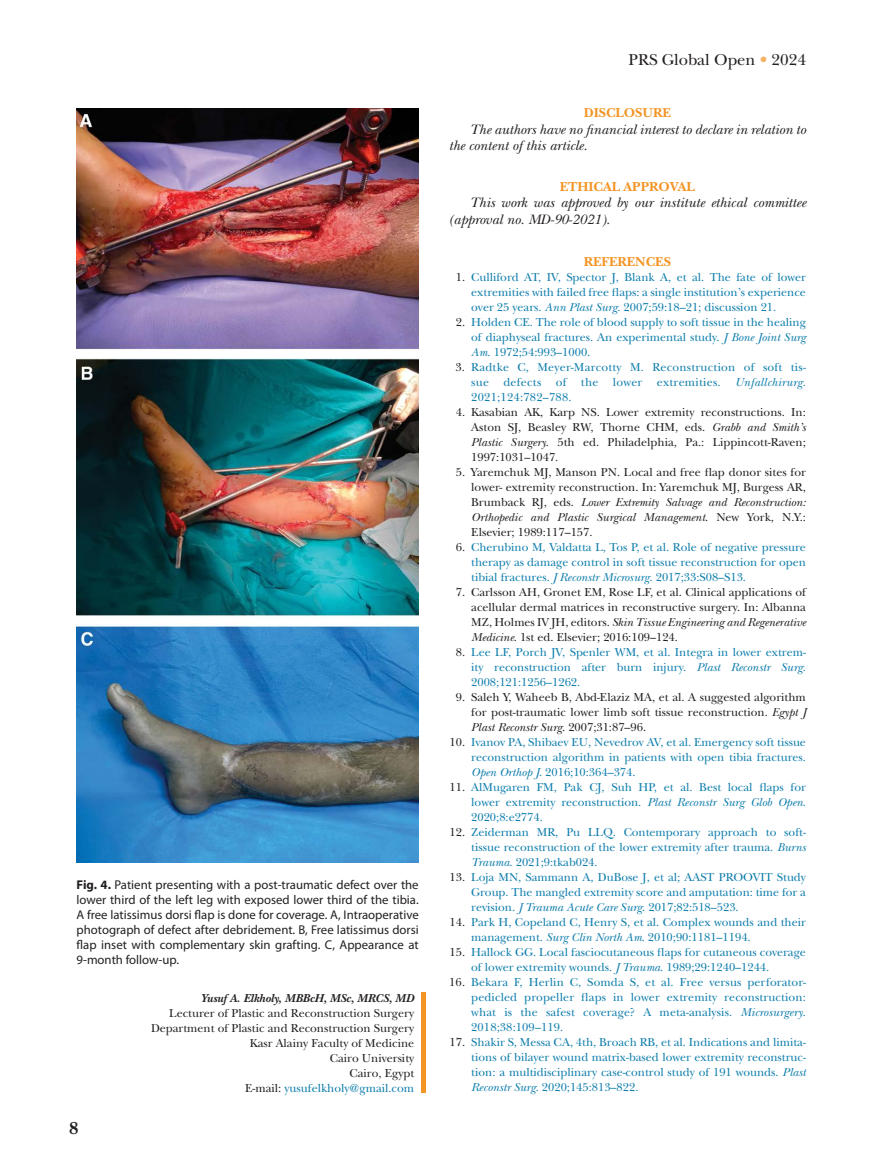
<style>
.page{position:relative;width:878px;height:1175px;background:#fff}
.page>*{position:absolute;margin:0;border:0;box-sizing:border-box;transform-origin:0 0}
.t1{font:700 18px "New Baskerville Std";color:#231f20}
.t2{font:16.5px "New Baskerville Std";color:#231f20}
.t3{font:italic 14.25px/16.5px "New Baskerville Std";color:#231f20}
.t4{font:700 13.5px "New Baskerville Std";color:#f39423}
.t5{font:12.75px/15px "Myriad Pro";color:#231f20;text-align:justify}
.t6{font:12px/15px "New Baskerville Std";color:#0f7eac;text-align:justify}
.t7{font:12px/15px "New Baskerville Std";color:#231f20;text-align:justify}
.t8{font:italic 700 12px "New Baskerville Std";color:#231f20}
.s1{font-weight:700}
.s2{color:#0f7eac}
.s3{color:#f7b163}
.s4{color:#231f20}
.s5{font-style:italic}
</style>
<div class="page">
<hr style="left:422px;top:992px;width:4px;height:15px;background:#f39423">
<hr style="left:422px;top:1007px;width:4px;height:15px;background:#f39423">
<hr style="left:422px;top:1022px;width:4px;height:15px;background:#f39423">
<hr style="left:422px;top:1037px;width:4px;height:15px;background:#f39423">
<hr style="left:422px;top:1052px;width:4px;height:15px;background:#f39423">
<hr style="left:422px;top:1067px;width:4px;height:15px;background:#f39423">
<hr style="left:422px;top:1076px;width:4px;height:16px;background:#f39423">
<img style="left:76px;top:108px;width:342px;height:754px">
<p class="t5" style="left:76px;top:876px;width:344px"><span class="s1">Fig. 4.</span> Patient presenting with a post-traumatic defect over the lower third of the left leg with exposed lower third of the tibia.<br>A free latissimus dorsi flap is done for coverage. A, I ntraoperative photograph of defect after debridement. B, Free latissimus dorsi flap inset with complementary skin grafting. C, Appearance at 9-month follow-up.</p>
<h1 class="t1" style="left:69px;top:1118px;width:11px">8</h1>
<p class="t8" style="left:201px;top:991px;width:215px">Yusuf A. Elkholy, MBBcH, MSc, MRCS, MD</p>
<p class="t7" style="left:151px;top:1005px;width:265px;text-align:right">Lecturer of Plastic and Reconstruction Surgery<br>Department of Plastic and Reconstruction Surgery<br>Kasr Alainy Faculty of Medicine<br>Cairo University<br>Cairo, Egypt<br>E-mail: <span class="s2">yusufelkholy@gmail.com</span></p>
<h2 class="t2" style="left:628px;top:50px;width:179px">PRS Global Open <span class="s3">•</span> 2024</h2>
<p class="t4" style="left:583px;top:105px;width:89px">DISCLOSURE</p>
<p class="t3" style="left:448px;top:121px;width:358px;text-indent:21px">The authors have no financial interest to declare in relation to the content of this article.</p>
<p class="t4" style="left:560px;top:178px;width:136px">ETHICAL APPROVAL</p>
<p class="t3" style="left:448px;top:194px;width:359px;text-indent:21px">This work was approved by our institute ethical committee (approval no. MD-90-2021).</p>
<p class="t4" style="left:583px;top:253px;width:89px">REFERENCES</p>
<p class="t6" style="left:471px;top:269px;width:336px;text-indent:-15px"><span class="s4">1.</span> Culliford AT, IV, Spector J, Blank A, et al. The fate of lower extremities with failed free flaps: a single institution’s experience over 25 years. <span class="s5">Ann Plast Surg</span>. 2007;59:18–21; discussion 21.</p>
<p class="t6" style="left:471px;top:314px;width:336px;text-indent:-15px"><span class="s4">2.</span> Holden CE. The role of blood supply to soft tissue in the healing of diaphyseal fractures. An experimental study. <span class="s5">J Bone Joint Surg Am</span>. 1972;54:993–1000.</p>
<p class="t6" style="left:471px;top:359px;width:336px;text-indent:-16px"><span class="s4">3.</span> Radtke C, Meyer-Marcotty M. Reconstruction of soft tis&shy;sue defects of the lower extremities. <span class="s5">Unfallchirurg</span>.<br>2021;124:782–788.</p>
<p class="t7" style="left:471px;top:404px;width:336px;text-indent:-15px">4. Kasabian AK, Karp NS. Lower extremity reconstructions. In:<br>Aston SJ, Beasley RW, Thorne CHM, eds. <span class="s5">Grabb and Smith’s Plastic Surgery</span>. 5th ed. Philadelphia, Pa.: Lippincott-Raven; 1997:1031–1047.</p>
<p class="t7" style="left:471px;top:464px;width:336px;text-indent:-15px">5. Yaremchuk MJ, Manson PN. Local and free flap donor sites for lower- extremity reconstruction. In: Yaremchuk MJ, Burgess AR, Brumback RJ, eds. <span class="s5">Lower Extremity Salvage and Reconstruction:<br>Orthopedic and Plastic Surgical Management</span>. New York, N.Y.:<br>Elsevier; 1989:117–157.</p>
<p class="t6" style="left:471px;top:539px;width:336px;text-indent:-15px"><span class="s4">6.</span> Cherubino M, Valdatta L, Tos P, et al. Role of negative pressure therapy as damage control in soft tissue reconstruction for open tibial fractures. <span class="s5">J Reconstr Microsurg</span>. 2017;33:S08–S13.</p>
<p class="t7" style="left:471px;top:584px;width:336px;text-indent:-15px">7. Carlsson AH, Gronet EM, Rose LF, et al. Clinical applications of acellular dermal matrices in reconstructive surgery. In: Albanna MZ, Holmes IV JH, editors. <span class="s5">Skin Tissue Engineering and Regenerative Medicine</span>. 1st ed. Elsevier; 2016:109–124.</p>
<p class="t6" style="left:471px;top:644px;width:336px;text-indent:-15px"><span class="s4">8.</span> Lee LF, Porch JV, Spenler WM, et al. Integra in lower extrem&shy;ity reconstruction after burn injury. <span class="s5">Plast Reconstr Surg</span>.<br>2008;121:1256–1262.</p>
<p class="t7" style="left:471px;top:689px;width:336px;text-indent:-15px">9. Saleh Y, Waheeb B, Abd-Elaziz MA, et al. A suggested algorithm for post-traumatic lower limb soft tissue reconstruction. <span class="s5">Egypt J Plast Reconstr Surg</span>. 2007;31:87–96.</p>
<p class="t6" style="left:471px;top:734px;width:336px;text-indent:-22px"><span class="s4">10.</span> Ivanov PA, Shibaev EU, Nevedrov AV, et al. Emergency soft tissue reconstruction algorithm in patients with open tibia fractures.<br><span class="s5">Open Orthop J</span>. 2016;10:364–374.</p>
<p class="t6" style="left:471px;top:779px;width:336px;text-indent:-22px"><span class="s4">11.</span> AlMugaren FM, Pak CJ, Suh HP, et al. Best local flaps for lower extremity reconstruction. <span class="s5">Plast Reconstr Surg Glob Open</span>.<br>2020;8:e2774.</p>
<p class="t6" style="left:471px;top:824px;width:336px;text-indent:-22px"><span class="s4">12.</span> Zeiderman MR, Pu LLQ. Contemporary approach to soft&shy;tissue reconstruction of the lower extremity after trauma. <span class="s5">Burns Trauma</span>. 2021;9:tkab024.</p>
<p class="t6" style="left:471px;top:869px;width:336px;text-indent:-22px"><span class="s4">13.</span> Loja MN, Sammann A, DuBose J, et al; AAST PROOVIT Study Group. The mangled extremity score and amputation: time for a revision. <span class="s5">J Trauma Acute Care Surg</span>. 2017;82:518–523.</p>
<p class="t6" style="left:471px;top:914px;width:336px;text-indent:-22px"><span class="s4">14.</span> Park H, Copeland C, Henry S, et al. Complex wounds and their management. <span class="s5">Surg Clin North Am</span>. 2010;90:1181–1194.</p>
<p class="t6" style="left:471px;top:944px;width:336px;text-indent:-22px"><span class="s4">15.</span> Hallock GG. Local fasciocutaneous flaps for cutaneous coverage of lower extremity wounds. <span class="s5">J Trauma</span>. 1989;29:1240–1244.</p>
<p class="t6" style="left:471px;top:974px;width:336px;text-indent:-22px"><span class="s4">16.</span> Bekara F, Herlin C, Somda S, et al. Free versus perforator&shy;pedicled propeller flaps in lower extremity reconstruction: what is the safest coverage? A meta-analysis. <span class="s5">Microsurgery</span>.<br>2018;38:109–119.</p>
<p class="t6" style="left:471px;top:1034px;width:336px;text-indent:-22px"><span class="s4">17.</span> Shakir S, Messa CA, 4th, Broach RB, et al. Indications and limita&shy;tions of bilayer wound matrix-based lower extremity reconstruc&shy;tion: a multidisciplinary case-control study of 191 wounds. <span class="s5">Plast Reconstr Surg</span>. 2020;145:813–822.</p>
</div>
